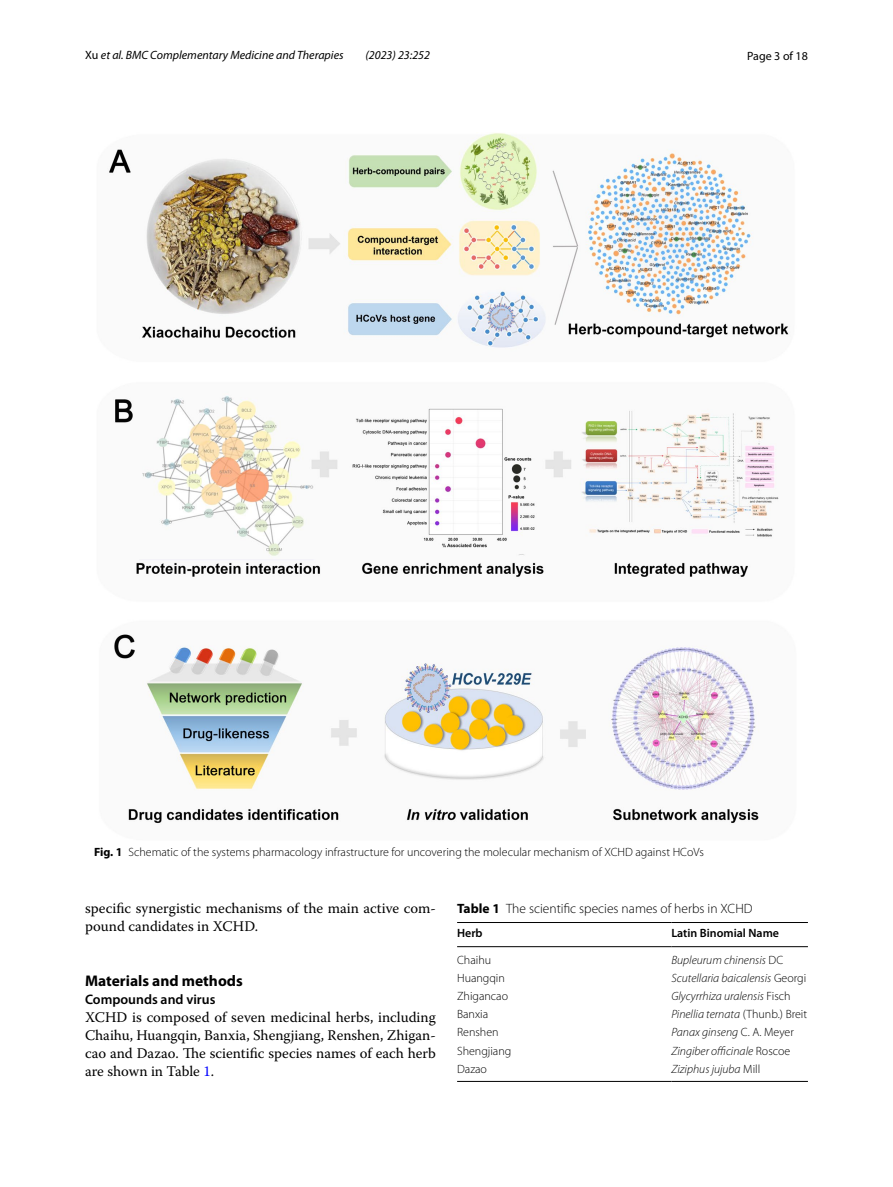
<style>
.page{position:relative;width:893px;height:1187px;background:#fff}
.page>*{position:absolute;margin:0;border:0;box-sizing:border-box;transform-origin:0 0}
.t1{font:700 15.45px "Myriad Pro";color:#000}
.t2{font:14.7px/18px "Warnock Pro";color:#000}
.t3{font:600 13.8px "Myriad Pro";color:#000}
.t4{font:300 13.5px "Myriad Pro";color:#000}
.t5{font:italic 300 12px "Myriad Pro";color:#000}
.t6{font:300 12px "Myriad Pro";color:#000}
.t7{font:italic 12px "Myriad Pro";color:#000}
.t8{font:600 12px "Myriad Pro";color:#000}
.t9{font:12px "Myriad Pro";color:#000}
.s1{font-style:normal}
.s2{font-weight:700}
.s3{color:#00f}
</style>
<div class="page">
<img style="left:109px;top:133px;width:680px;height:691px">
<hr style="left:457px;top:922px;width:214px;height:1px;background:#000">
<hr style="left:457px;top:946px;width:214px;height:1px;background:#000">
<hr style="left:671px;top:922px;width:137px;height:1px;background:#000">
<hr style="left:671px;top:946px;width:137px;height:1px;background:#000">
<hr style="left:457px;top:1081px;width:214px;height:1px;background:#000">
<hr style="left:671px;top:1081px;width:137px;height:1px;background:#000">
<p class="t7" style="left:85px;top:48px;width:260px"><span class="s1">Xu</span> et al. BMC Complementary Medicine and Therapies</p>
<p class="t7" style="left:365px;top:48px;width:66px">(2023) 23:252</p>
<p class="t9" style="left:747px;top:48px;width:62px">Page 3 of 18</p>
<p class="t6" style="left:94px;top:845px;width:611px"><span class="s2">Fig. 1</span> Schematic of the systems pharmacology infrastructure for uncovering the molecular mechanism of XCHD against HCoVs</p>
<p class="t2" style="left:85px;top:898px;width:352px">specific synergistic mechanisms of the main active com&shy;pound candidates in XCHD.</p>
<p class="t1" style="left:85px;top:970px;width:159px">Materials and methods</p>
<p class="t3" style="left:85px;top:990px;width:132px">Compounds and virus</p>
<p class="t2" style="left:85px;top:1007px;width:352px;text-align:justify">XCHD is composed of seven medicinal herbs, including Chaihu, Huangqin, Banxia, Shengjiang, Renshen, Zhigan&shy;cao and Dazao. The scientific species names of each herb are shown in Table <span class="s3">1</span>.</p>
<p class="t4" style="left:457px;top:900px;width:297px"><span class="s2">Table 1</span> The scientific species names of herbs in XCHD</p>
<p class="t8" style="left:457px;top:925px;width:27px">Herb</p>
<p class="t8" style="left:671px;top:925px;width:109px">Latin Binomial Name</p>
<p class="t6" style="left:457px;top:953px;width:36px">Chaihu</p>
<p class="t5" style="left:671px;top:953px;width:113px">Bupleurum chinensis <span class="s1">DC</span></p>
<p class="t6" style="left:457px;top:971px;width:49px">Huangqin</p>
<p class="t5" style="left:671px;top:971px;width:136px">Scutellaria baicalensis <span class="s1">Georgi</span></p>
<p class="t6" style="left:457px;top:989px;width:52px">Zhigancao</p>
<p class="t5" style="left:671px;top:989px;width:121px">Glycyrrhiza uralensis <span class="s1">Fisch</span></p>
<p class="t6" style="left:457px;top:1007px;width:33px">Banxia</p>
<p class="t5" style="left:671px;top:1007px;width:137px">Pinellia ternata <span class="s1">(Thunb.) Breit</span></p>
<p class="t6" style="left:457px;top:1025px;width:43px">Renshen</p>
<p class="t5" style="left:671px;top:1025px;width:124px">Panax ginseng <span class="s1">C. A. Meyer</span></p>
<p class="t6" style="left:457px;top:1043px;width:56px">Shengjiang</p>
<p class="t5" style="left:671px;top:1044px;width:121px">Zingiber officinale <span class="s1">Roscoe</span></p>
<p class="t6" style="left:457px;top:1062px;width:31px">Dazao</p>
<p class="t5" style="left:671px;top:1062px;width:91px">Ziziphus jujuba <span class="s1">Mill</span></p>
</div>
